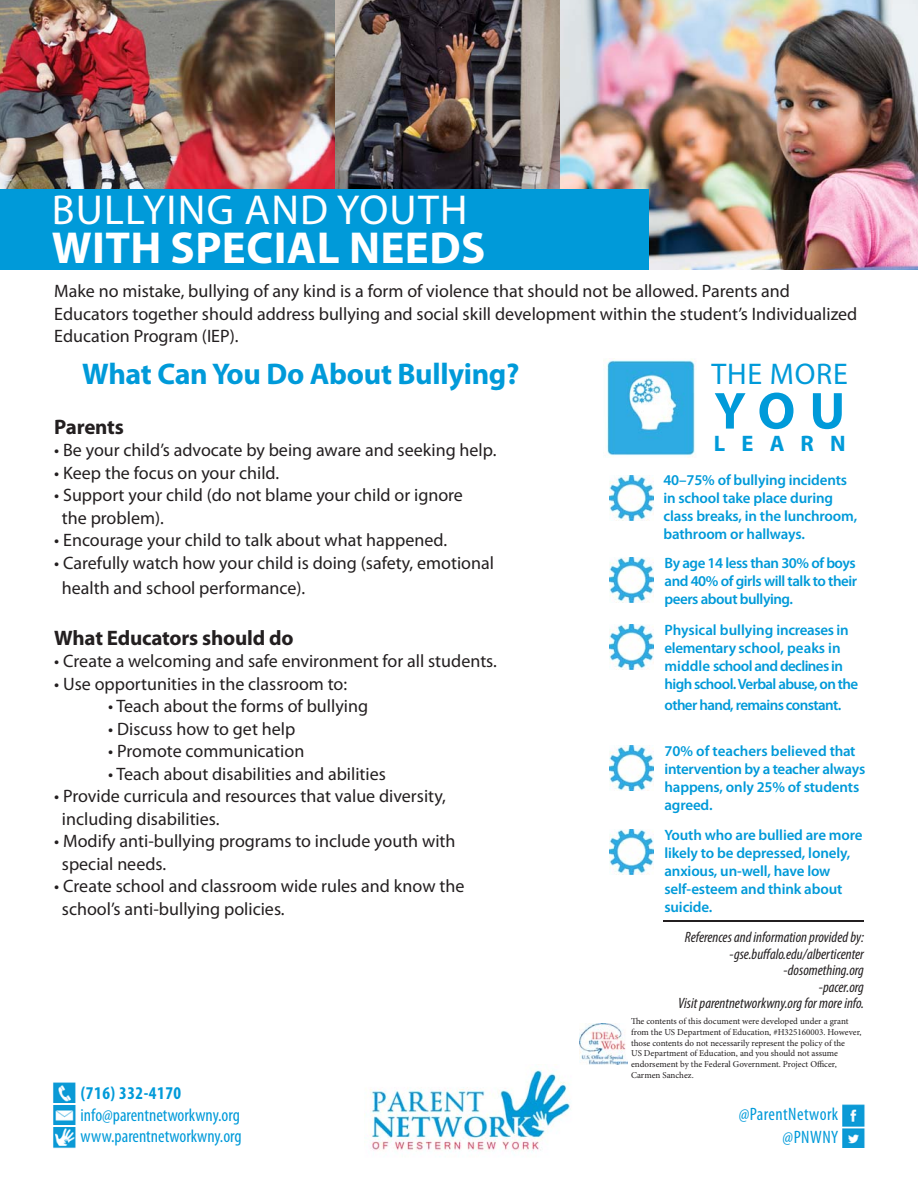
<style>
.page{position:relative;width:918px;height:1188px;background:#fff}
.page>*{position:absolute;margin:0;border:0;box-sizing:border-box;transform-origin:0 0}
.t1{font:700 52.5px "Myriad Pro";color:#009ad9}
.t2{font:700 45px "Myriad Pro";letter-spacing:.01em;color:#fff}
.t3{font:42px "Myriad Pro";letter-spacing:.03em;color:#fff}
.t4{font:700 30px "Myriad Pro";letter-spacing:-.01em;color:#009ad9}
.t5{font:30px "Myriad Pro";letter-spacing:.03em;color:#009ad9}
.t6{font:700 22.5px "Myriad Pro";letter-spacing:.72em;color:#009ad9}
.t7{font:700 21px "Myriad Pro";letter-spacing:-.01em;color:#231f20}
.t8{font:18px/22.5px "Myriad Pro";color:#231f20}
.t9{font:condensed 18px "Myriad Pro";color:#009ad9}
.t10{font:condensed 18px "Myriad Pro";letter-spacing:.025em;color:#009ad9}
.t11{font:700 condensed 18px "Myriad Pro";letter-spacing:.03em;color:#009ad9}
.t12{font:600 15px/18px "Myriad Pro";letter-spacing:-.01em;color:#009ad9}
.t13{font:italic condensed 15px/16.5px "Myriad Pro";color:#231f20;text-align:right}
.t14{font:600 15px "Myriad Pro";letter-spacing:-.04em;color:#009ad9}
.t15{font:9px/10.8px "Minion Pro";color:#231f20}
</style>
<div class="page">
<img style="left:842px;top:1104px;width:23px;height:44px">
<img style="left:53px;top:1082px;width:23px;height:67px">
<svg style="left:53px;top:1103px;width:23px;height:1px"></svg>
<img style="left:364px;top:1070px;width:207px;height:82px">
<svg style="left:53px;top:1126px;width:23px;height:1px"></svg>
<hr style="left:663px;top:921px;width:201px;height:1px;background:#231f20">
<img style="left:0;top:0;width:336px;height:189px">
<img style="left:336px;top:0;width:224px;height:189px">
<img style="left:560px;top:0;width:358px;height:270px">
<div style="left:0;top:189px;width:648px;height:81px;background:#009ad9"></div>
<img style="left:604px;top:360px;width:91px;height:96px">
<img style="left:609px;top:475px;width:45px;height:45px">
<img style="left:609px;top:557px;width:45px;height:45px">
<img style="left:609px;top:624px;width:45px;height:45px">
<img style="left:609px;top:746px;width:45px;height:45px">
<img style="left:609px;top:829px;width:45px;height:45px">
<img style="left:579px;top:1024px;width:48px;height:40px">
<h3 class="t3" style="left:52px;top:194px;width:417px">BULLYING AND YOUTH</h3>
<h2 class="t2" style="left:52px;top:231px;width:435px">WITH SPECIAL NEEDS</h2>
<p class="t8" style="left:54px;top:282px;width:805px">Make no mistake, bullying of any kind is a form of violence that should not be allowed. Parents and<br>Educators together should address bullying and social skill development within the student’s Individualized<br>Education Program (IEP).</p>
<h3 class="t4" style="left:82px;top:362px;width:439px">What Can You Do About Bullying?</h3>
<p class="t7" style="left:54px;top:419px;width:71px">Parents</p>
<p class="t8" style="left:54px;top:441px;width:444px">• Be your child’s advocate by being aware and seeking help.</p>
<p class="t8" style="left:54px;top:464px;width:227px">• Keep the focus on your child.</p>
<p class="t8" style="left:62px;top:486px;width:403px;text-indent:-8px">• Support your child (do not blame your child or ignore the problem).</p>
<p class="t8" style="left:54px;top:531px;width:394px">• Encourage your child to talk about what happened.</p>
<p class="t8" style="left:62px;top:552px;width:434px;line-height:25.2px;text-indent:-8px">• Carefully watch how your child is doing (safety, emotional health and school performance).</p>
<p class="t7" style="left:54px;top:630px;width:241px">What Educators should do</p>
<p class="t8" style="left:54px;top:652px;width:444px">• Create a welcoming and safe environment for all students.</p>
<p class="t8" style="left:54px;top:674px;width:294px">• Use opportunities in the classroom to:</p>
<p class="t8" style="left:108px;top:697px;width:261px">• Teach about the forms of bullying</p>
<p class="t8" style="left:108px;top:719px;width:188px">• Discuss how to get help</p>
<p class="t8" style="left:108px;top:742px;width:198px">• Promote communication</p>
<p class="t8" style="left:108px;top:764px;width:279px">• Teach about disabilities and abilities</p>
<p class="t8" style="left:62px;top:787px;width:385px;text-indent:-8px">• Provide curricula and resources that value diversity, including disabilities.</p>
<p class="t8" style="left:62px;top:832px;width:395px;text-indent:-8px">• Modify anti-bullying programs to include youth with special needs.</p>
<p class="t8" style="left:62px;top:877px;width:404px;text-indent:-8px">• Create school and classroom wide rules and know the school’s anti-bullying policies.</p>
<p class="t11" style="left:81px;top:1086px;width:102px">(716) 332-4170</p>
<h3 class="t5" style="left:711px;top:362px;width:138px">THE MORE</h3>
<h1 class="t1" style="left:714px;top:391px;width:132px">YOU</h1>
<p class="t6" style="left:714px;top:435px;width:133px">LEARN</p>
<p class="t12" style="left:663px;top:472px;width:195px">40–75% of bullying incidents in school take place during class breaks, in the lunchroom, bathroom or hallways.</p>
<p class="t12" style="left:664px;top:555px;width:194px;text-align:justify">By age 14 less than 30% of boys and 40% of girls will talk to their peers about bullying.</p>
<p class="t12" style="left:664px;top:623px;width:195px">Physical bullying increases in elementary school, peaks in middle school and declines in high school. Verbal abuse, on the</p>
<p class="t14" style="left:664px;top:700px;width:178px">other hand, remains constant.</p>
<p class="t12" style="left:664px;top:744px;width:202px">70% of teachers believed that intervention by a teacher always happens, only 25% of students agreed.</p>
<p class="t12" style="left:664px;top:827px;width:200px">Youth who are bullied are more likely to be depressed, lonely, anxious, un-well, have low self-esteem and think about suicide.</p>
<p class="t13" style="left:678px;top:931px;width:187px">References and information provided by: -gse.buffalo.edu/alberticenter -dosomething.org<br>-pacer.org<br>Visit parentnetworkwny.org for more info.</p>
<p class="t15" style="left:631px;top:1017px;width:232px">The contents of this document were developed under a grant from the US Department of Education, #H325160003. However, those contents do not necessarily represent the policy of the<br>US Department of Education, and you should not assume endorsement by the Federal Government. Project Officer, Carmen Sanchez.</p>
<p class="t9" style="left:81px;top:1108px;width:161px">info@parentnetworkwny.org</p>
<p class="t10" style="left:739px;top:1107px;width:101px">@ParentNetwork</p>
<p class="t9" style="left:81px;top:1129px;width:163px">www.parentnetworkwny.org</p>
<p class="t9" style="left:783px;top:1130px;width:57px">@PNWNY</p>
</div>
